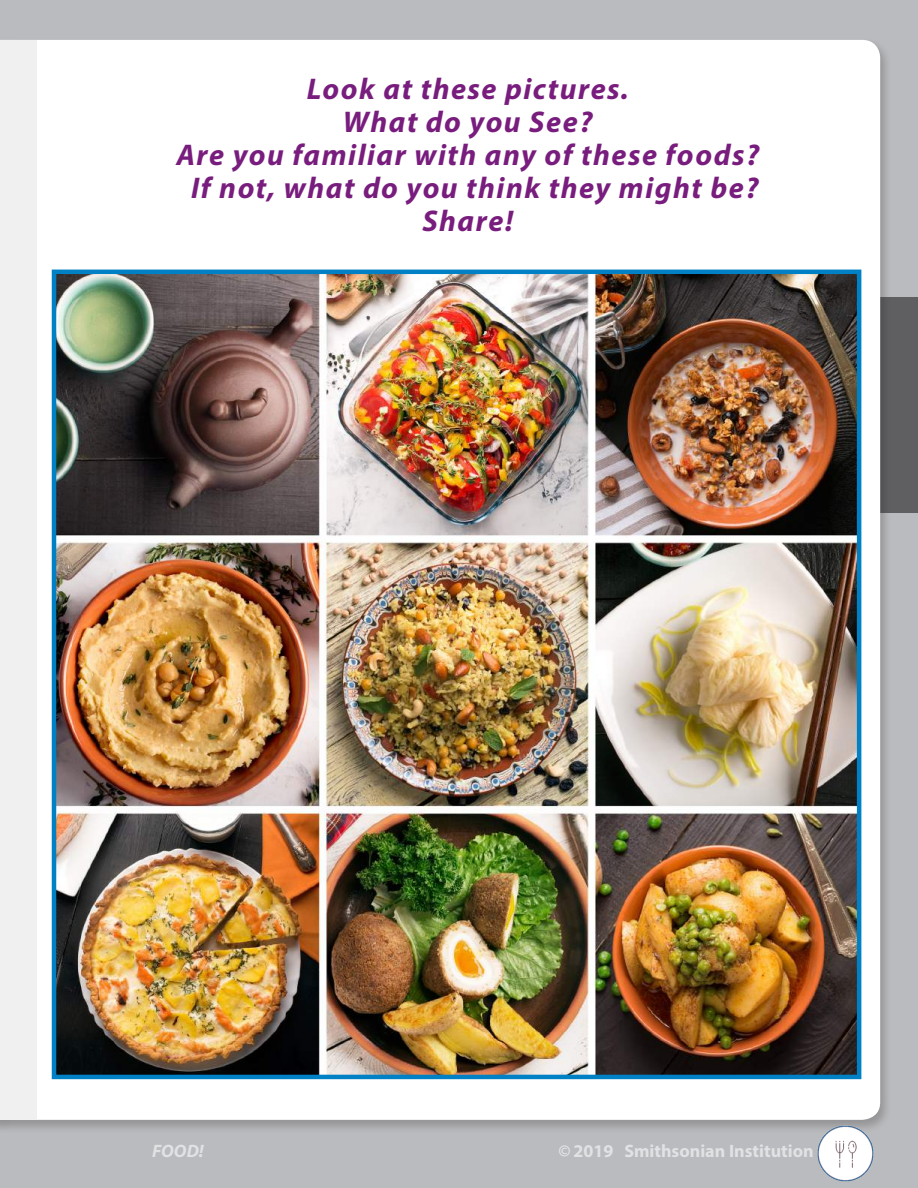
<style>
.page{position:relative;width:918px;height:1188px;background:#babbbe}
.page>*{position:absolute;margin:0;border:0;box-sizing:border-box;transform-origin:0 0}
.t1{font:italic 700 30px/33px "Myriad Pro";letter-spacing:.05em;color:#781d7d;text-align:center}
.t2{font:700 18px "Myriad Pro";color:#e1e2e4}
.t3{font:italic 700 18px "Myriad Pro";color:#e1e2e4}
.s1{font-style:italic}
</style>
<div class="page">
<div style="left:873px;top:297px;width:45px;height:216px;background:#5f5f62"></div>
<div style="left:0;top:37px;width:892px;height:1097px;background:#231f20;opacity:.25"></div>
<div style="left:36px;top:40px;width:844px;height:1080px;background:#fff"></div>
<div style="left:0;top:40px;width:36px;height:1080px;background:#f0f0f1"></div>
<img style="left:797px;top:1120px;width:90px;height:62px">
<img style="left:57px;top:275px;width:799px;height:799px">
<div style="left:52px;top:270px;width:809px;height:809px;border:4px solid #0081c5"></div>
<p class="t1" style="left:176px;top:71px;width:584px">Look at these pictures.<br>What do you See?<br>Are you familiar with any of these foods?<br>If not, what do you think they might be?<br>Share!</p>
<p class="t3" style="left:152px;top:1139px;width:53px">FOOD!</p>
<p class="t2" style="left:558px;top:1139px;width:257px"><span class="s1">©</span> 2019 Smithsonian Institution</p>
</div>
